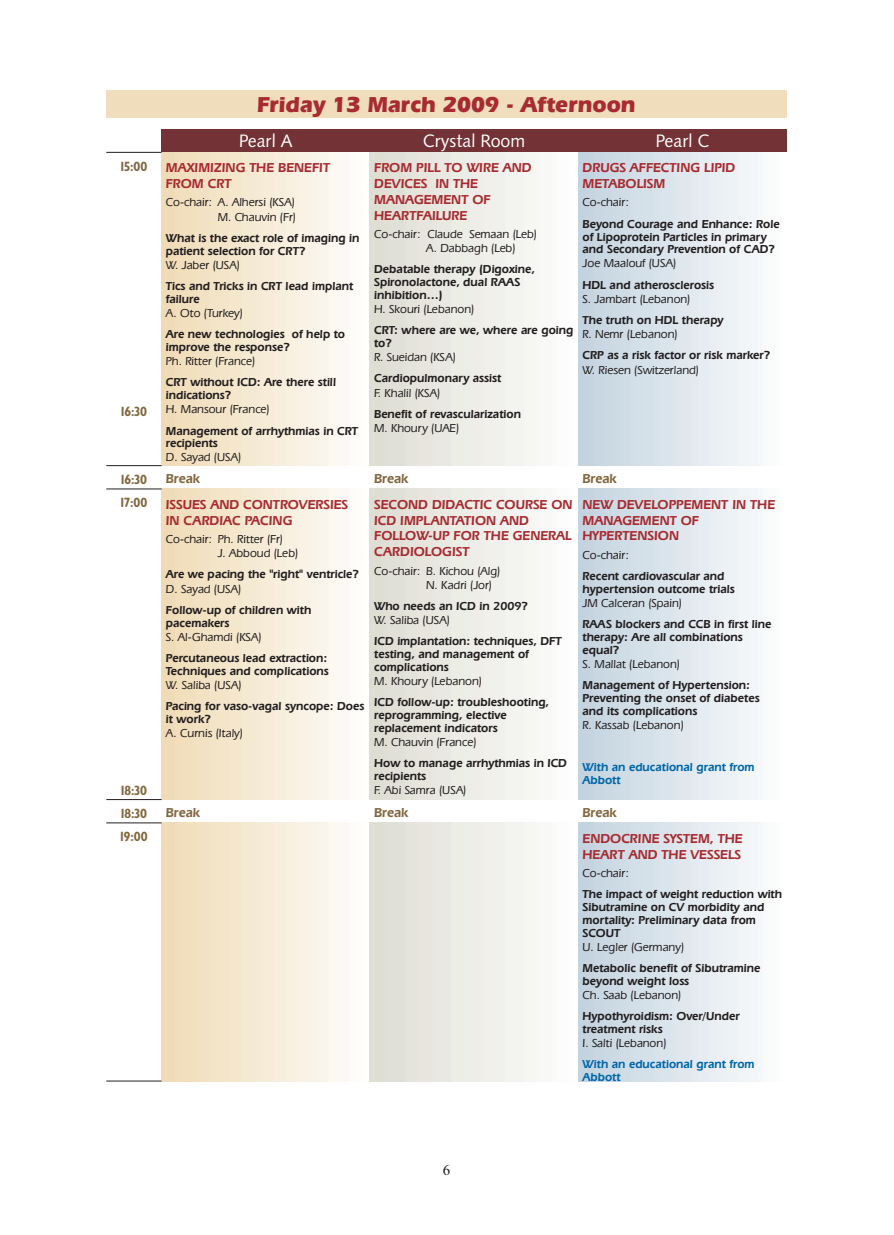
<style>
.page{position:relative;width:894px;height:1235px;background:#fff}
.page>*{position:absolute;margin:0;border:0;box-sizing:border-box;transform-origin:0 0}
.t1{font:22.5px "Eras Bd BT";color:#a72b30}
.t2{font:18px "Humanst 531 BT";color:#fff}
.t3{font:15px "Times New Roman";color:#231f20}
.t4{font:700 13.5px/15.8px "Eras Bk BT";color:#a72b30}
.t5{font:700 13.5px "Humanst 521 Cn BT";color:#82673f}
.t6{font:700 13.5px "Eras Bk BT";color:#82673f}
.t7{font:700 12px/12.8px "Eras Bk BT";color:#231f20}
.t8{font:12px/14.1px "Eras Md BT";letter-spacing:.005em;color:#231f20}
.t9{font:700 12px/12.8px "Eras Bk BT";color:#0067aa}
</style>
<div class="page">
<div style="left:106px;top:90px;width:681px;height:28px;background:#efddbc"></div>
<div style="left:162px;top:129px;width:208px;height:23px;background:#723236"></div>
<div style="left:370px;top:129px;width:208px;height:23px;background:#723236"></div>
<div style="left:578px;top:129px;width:209px;height:23px;background:#723236"></div>
<hr style="left:106px;top:152px;width:56px;height:1px;background:#231f20">
<hr style="left:106px;top:465px;width:56px;height:1px;background:#231f20">
<hr style="left:106px;top:488px;width:56px;height:1px;background:#231f20">
<hr style="left:106px;top:799px;width:56px;height:1px;background:#231f20">
<hr style="left:106px;top:822px;width:56px;height:1px;background:#231f20">
<hr style="left:106px;top:1080px;width:56px;height:1px;background:#231f20">
<p class="t5" style="left:120px;top:160px;width:29px">15:00</p>
<p class="t5" style="left:121px;top:406px;width:28px">16:30</p>
<h1 class="t1" style="left:257px;top:95px;width:380px">Friday 13 March 2009 - Afternoon</h1>
<h2 class="t2" style="left:239px;top:133px;width:55px">Pearl A</h2>
<h2 class="t2" style="left:423px;top:133px;width:104px">Crystal Room</h2>
<h2 class="t2" style="left:656px;top:133px;width:55px">Pearl C</h2>
<p class="t4" style="left:166px;top:161px;width:166px">MAXIMIZING THE BENEFIT<br>FROM CRT</p>
<p class="t8" style="left:166px;top:196px;width:132px;text-align:right">Co-chair: A. Alhersi (KSA)<br>M. Chauvin (Fr)</p>
<p class="t7" style="left:166px;top:232px;width:195px">What is the exact role of imaging in patient selection for CRT?</p>
<p class="t8" style="left:166px;top:258px;width:76px">W. Jaber (USA)</p>
<p class="t7" style="left:166px;top:280px;width:189px">Tics and Tricks in CRT lead implant failure</p>
<p class="t8" style="left:166px;top:307px;width:79px">A. Oto (Turkey)</p>
<p class="t7" style="left:166px;top:329px;width:181px">Are new technologies of help to improve the response?</p>
<p class="t8" style="left:166px;top:355px;width:91px">Ph. Ritter (France)</p>
<p class="t7" style="left:166px;top:377px;width:172px">CRT without ICD: Are there still indications?</p>
<p class="t8" style="left:166px;top:403px;width:105px">H. Mansour (France)</p>
<p class="t7" style="left:166px;top:425px;width:194px">Management of arrhythmias in CRT recipients</p>
<p class="t8" style="left:166px;top:451px;width:77px">D. Sayad (USA)</p>
<p class="t4" style="left:374px;top:161px;width:159px">FROM PILL TO WIRE AND<br>DEVICES IN THE<br>MANAGEMENT OF<br>HEARTFAILURE</p>
<p class="t8" style="left:426px;top:228px;width:113px;text-indent:-52px">Co-chair: Claude Semaan (Leb)<br>A. Dabbagh (Leb)</p>
<p class="t7" style="left:374px;top:264px;width:162px">Debatable therapy (Digoxine,<br>Spironolactone, dual RAAS inhibition…)</p>
<p class="t8" style="left:374px;top:303px;width:102px">H. Skouri (Lebanon)</p>
<p class="t7" style="left:374px;top:325px;width:201px">CRT: where are we, where are going to?</p>
<p class="t8" style="left:374px;top:351px;width:83px">R. Sueidan (KSA)</p>
<p class="t7" style="left:374px;top:373px;width:129px">Cardiopulmonary assist</p>
<p class="t8" style="left:374px;top:386px;width:68px">F. Khalil (KSA)</p>
<p class="t7" style="left:374px;top:408px;width:148px">Benefit of revascularization</p>
<p class="t8" style="left:374px;top:422px;width:87px">M. Khoury (UAE)</p>
<p class="t4" style="left:583px;top:161px;width:154px">DRUGS AFFECTING LIPID<br>METABOLISM</p>
<p class="t8" style="left:583px;top:196px;width:48px">Co-chair:</p>
<p class="t7" style="left:583px;top:218px;width:199px">Beyond Courage and Enhance: Role of Lipoprotein Particles in primary and Secondary Prevention of CAD?</p>
<p class="t8" style="left:583px;top:257px;width:95px">Joe Maalouf (USA)</p>
<p class="t7" style="left:583px;top:279px;width:133px">HDL and atherosclerosis</p>
<p class="t8" style="left:583px;top:293px;width:109px">S. Jambart (Lebanon)</p>
<p class="t7" style="left:583px;top:314px;width:143px">The truth on HDL therapy</p>
<p class="t8" style="left:583px;top:328px;width:97px">R. Nemr (Lebanon)</p>
<p class="t7" style="left:583px;top:350px;width:189px">CRP as a risk factor or risk marker?</p>
<p class="t8" style="left:583px;top:363px;width:118px">W. Riesen (Switzerland)</p>
<p class="t5" style="left:121px;top:474px;width:28px">16:30</p>
<p class="t6" style="left:166px;top:472px;width:36px">Break</p>
<p class="t6" style="left:374px;top:472px;width:36px">Break</p>
<p class="t6" style="left:583px;top:472px;width:36px">Break</p>
<p class="t5" style="left:120px;top:497px;width:29px">17:00</p>
<p class="t4" style="left:166px;top:497px;width:184px">ISSUES AND CONTROVERSIES<br>IN CARDIAC PACING</p>
<p class="t8" style="left:218px;top:533px;width:82px;text-indent:-52px">Co-chair: Ph. Ritter (Fr)<br>J. Abboud (Leb)</p>
<p class="t7" style="left:166px;top:569px;width:195px">Are we pacing the "right" ventricle?</p>
<p class="t8" style="left:166px;top:582px;width:77px">D. Sayad (USA)</p>
<p class="t7" style="left:166px;top:604px;width:147px">Follow-up of children with pacemakers</p>
<p class="t8" style="left:166px;top:630px;width:97px">S. Al-Ghamdi (KSA)</p>
<p class="t7" style="left:166px;top:652px;width:165px">Percutaneous lead extraction:<br>Techniques and complications</p>
<p class="t8" style="left:166px;top:678px;width:77px">W. Saliba (USA)</p>
<p class="t7" style="left:166px;top:700px;width:200px">Pacing for vaso-vagal syncope: Does it work?</p>
<p class="t8" style="left:166px;top:727px;width:79px">A. Curnis (Italy)</p>
<p class="t4" style="left:374px;top:497px;width:200px">SECOND DIDACTIC COURSE ON<br>ICD IMPLANTATION AND<br>FOLLOW-UP FOR THE GENERAL<br>CARDIOLOGIST</p>
<p class="t8" style="left:426px;top:564px;width:76px;text-indent:-52px">Co-chair: B. Kichou (Alg)<br>N. Kadri (Jor)</p>
<p class="t7" style="left:374px;top:600px;width:155px">Who needs an ICD in 2009?</p>
<p class="t8" style="left:374px;top:614px;width:77px">W. Saliba (USA)</p>
<p class="t7" style="left:374px;top:636px;width:189px">ICD implantation: techniques, DFT testing, and management of complications</p>
<p class="t8" style="left:374px;top:675px;width:109px">M. Khoury (Lebanon)</p>
<p class="t7" style="left:374px;top:697px;width:176px">ICD follow-up: troubleshooting, reprogramming, elective replacement indicators</p>
<p class="t8" style="left:374px;top:735px;width:104px">M. Chauvin (France)</p>
<p class="t7" style="left:374px;top:757px;width:194px">How to manage arrhythmias in ICD recipients</p>
<p class="t8" style="left:374px;top:784px;width:94px">F. Abi Samra (USA)</p>
<p class="t4" style="left:583px;top:497px;width:194px">NEW DEVELOPPEMENT IN THE<br>MANAGEMENT OF<br>HYPERTENSION</p>
<p class="t8" style="left:583px;top:548px;width:48px">Co-chair:</p>
<p class="t7" style="left:583px;top:570px;width:154px">Recent cardiovascular and hypertension outcome trials</p>
<p class="t8" style="left:583px;top:597px;width:101px">JM Calceran (Spain)</p>
<p class="t7" style="left:583px;top:619px;width:190px">RAAS blockers and CCB in first line therapy: Are all combinations equal?</p>
<p class="t8" style="left:583px;top:657px;width:99px">S. Mallat (Lebanon)</p>
<p class="t7" style="left:583px;top:679px;width:179px">Management of Hypertension:<br>Preventing the onset of diabetes and its complications</p>
<p class="t8" style="left:583px;top:718px;width:103px">R. Kassab (Lebanon)</p>
<p class="t9" style="left:583px;top:762px;width:174px">With an educational grant from<br>Abbott</p>
<p class="t5" style="left:121px;top:784px;width:28px">18:30</p>
<p class="t5" style="left:121px;top:807px;width:28px">18:30</p>
<p class="t6" style="left:166px;top:806px;width:36px">Break</p>
<p class="t6" style="left:374px;top:806px;width:36px">Break</p>
<p class="t6" style="left:583px;top:806px;width:36px">Break</p>
<p class="t5" style="left:120px;top:831px;width:29px">19:00</p>
<p class="t4" style="left:583px;top:831px;width:162px">ENDOCRINE SYSTEM, THE<br>HEART AND THE VESSELS</p>
<p class="t8" style="left:583px;top:867px;width:48px">Co-chair:</p>
<p class="t7" style="left:583px;top:888px;width:201px">The impact of weight reduction with<br>Sibutramine on CV morbidity and mortality: Preliminary data from<br>SCOUT</p>
<p class="t8" style="left:583px;top:940px;width:103px">U. Legler (Germany)</p>
<p class="t7" style="left:583px;top:962px;width:179px">Metabolic benefit of Sibutramine beyond weight loss</p>
<p class="t8" style="left:583px;top:988px;width:100px">Ch. Saab (Lebanon)</p>
<p class="t7" style="left:583px;top:1010px;width:159px">Hypothyroidism: Over/Under treatment risks</p>
<p class="t8" style="left:583px;top:1036px;width:86px">I. Salti (Lebanon)</p>
<p class="t9" style="left:583px;top:1058px;width:174px">With an educational grant from<br>Abbott</p>
<p class="t3" style="left:443px;top:1165px;width:9px">6</p>
</div>
